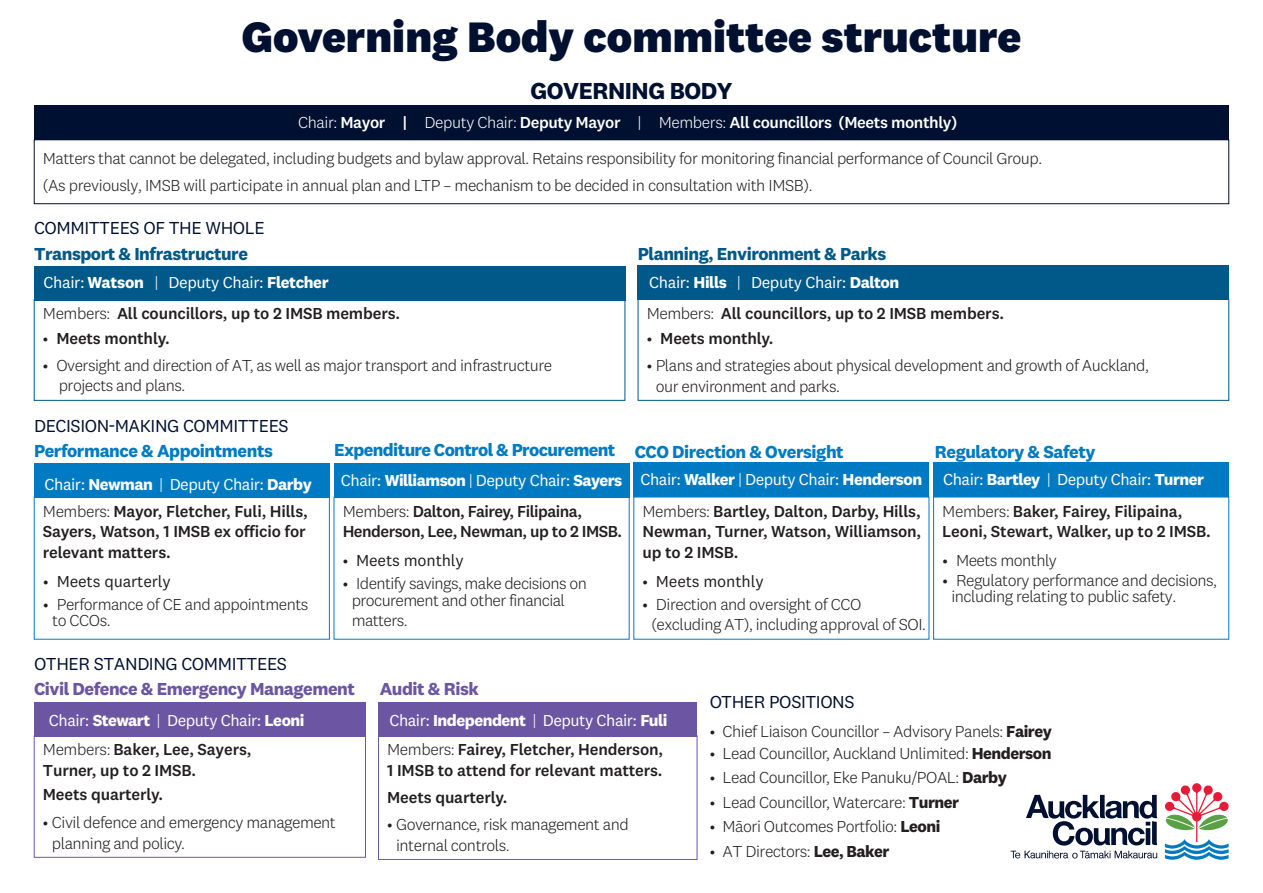
<style>
.page{position:relative;width:1263px;height:893px;background:#fff}
.page>*{position:absolute;margin:0;border:0;box-sizing:border-box;transform-origin:0 0}
.t1{font:800 44.1px "National 2";color:#001030}
.t2{font:700 24px "National 2";letter-spacing:-.02em;color:#001030}
.t3{font:700 18px "National 2";letter-spacing:-.025em;color:#007bc3}
.t4{font:18px "National 2";letter-spacing:-.025em;color:#001030}
.t5{font:700 18px "National 2";letter-spacing:-.025em;color:#015989}
.t6{font:700 18px "National 2";letter-spacing:-.025em;color:#6c55a3}
.t7{font:300 16.5px/20.7px "National 2";letter-spacing:-.03em;color:#231f20}
.t8{font:500 16.5px/20.7px "National 2";letter-spacing:-.01em;color:#231f20}
.t9{font:16.5px "National 2";letter-spacing:-.03em;color:#fff}
.t10{font:500 16.5px "National 2";letter-spacing:-.025em;color:#fff}
.t11{font:500 16.5px/20.7px "National 2";letter-spacing:-.03em;color:#231f20}
.t12{font:16.5px "National 2";letter-spacing:-.01em;color:#231f20}
.s1{font-weight:300}
.s2{font-weight:700}
</style>
<div class="page">
<div style="left:34px;top:140px;width:1195px;height:64px;border:1px solid #001030"></div>
<div style="left:34px;top:105px;width:1195px;height:34px;background:#001030"></div>
<div style="left:34px;top:299px;width:591px;height:102px;border:1px solid #015989"></div>
<div style="left:638px;top:299px;width:591px;height:102px;border:1px solid #015989"></div>
<div style="left:34px;top:266px;width:591px;height:34px;background:#015989"></div>
<div style="left:638px;top:265px;width:591px;height:34px;background:#015989"></div>
<div style="left:34px;top:497px;width:296px;height:142px;border:1px solid #007bc3"></div>
<div style="left:34px;top:463px;width:296px;height:34px;background:#007bc3"></div>
<div style="left:334px;top:497px;width:295px;height:142px;border:1px solid #007bc3"></div>
<div style="left:334px;top:463px;width:295px;height:34px;background:#007bc3"></div>
<div style="left:634px;top:463px;width:295px;height:34px;background:#007bc3"></div>
<div style="left:933px;top:463px;width:296px;height:34px;background:#007bc3"></div>
<svg style="left:1164px;top:783px;width:65px;height:77px"></svg>
<svg style="left:1010px;top:795px;width:147px;height:63px"></svg>
<div style="left:34px;top:703px;width:332px;height:34px;background:#6c55a3"></div>
<div style="left:34px;top:736px;width:332px;height:121px;border:1px solid #6c55a3"></div>
<div style="left:378px;top:703px;width:319px;height:34px;background:#6c55a3"></div>
<div style="left:378px;top:736px;width:319px;height:124px;border:1px solid #6c55a3"></div>
<h1 class="t1" style="left:242px;top:10px;width:781px">Governing Body committee structure</h1>
<h2 class="t2" style="left:530px;top:76px;width:204px">GOVERNING BODY</h2>
<p class="t10" style="left:298px;top:112px;width:661px"><span class="s1">Chair:</span> Mayor | <span class="s1">Deputy Chair:</span> Deputy Mayor <span class="s1">| Members:</span> All councillors (Meets monthly)</p>
<p class="t7" style="left:43px;top:144px;width:1001px;line-height:27px">Matters that cannot be delegated, including budgets and bylaw approval. Retains responsibility for monitoring financial performance of Council Group. (As previously, IMSB will participate in annual plan and LTP – mechanism to be decided in consultation with IMSB).</p>
<p class="t4" style="left:34px;top:217px;width:232px">COMMITTEES OF THE WHOLE</p>
<p class="t5" style="left:34px;top:242px;width:216px">Transport &amp; Infrastructure</p>
<p class="t5" style="left:638px;top:242px;width:250px">Planning, Environment &amp; Parks</p>
<p class="t9" style="left:44px;top:272px;width:287px">Chair: <span class="s2">Watson</span> <span class="s1">|</span> Deputy Chair: <span class="s2">Fletcher</span></p>
<p class="t9" style="left:649px;top:272px;width:252px">Chair: <span class="s2">Hills</span> <span class="s1">|</span> Deputy Chair: <span class="s2">Dalton</span></p>
<p class="t8" style="left:43px;top:303px;width:359px"><span class="s1">Members:</span> All councillors, up to 2 IMSB members.</p>
<p class="t8" style="left:43px;top:328px;width:128px"><span class="s1">•</span> Meets monthly.</p>
<p class="t7" style="left:59px;top:355px;width:495px;line-height:19.8px;text-indent:-16px">• Oversight and direction of AT, as well as major transport and infrastructure projects and plans.</p>
<p class="t4" style="left:34px;top:415px;width:256px">DECISION-MAKING COMMITTEES</p>
<p class="t3" style="left:34px;top:440px;width:240px">Performance &amp; Appointments</p>
<p class="t9" style="left:45px;top:475px;width:269px">Chair: <span class="s2">Newman</span> <span class="s1">|</span> Deputy Chair: <span class="s2">Darby</span></p>
<p class="t8" style="left:43px;top:501px;width:266px"><span class="s1">Members:</span> Mayor, Fletcher, Fuli, Hills,<br>Sayers, Watson, 1 IMSB ex officio for relevant matters.</p>
<p class="t12" style="left:43px;top:571px;width:129px"><span class="s1">•</span> Meets quarterly</p>
<p class="t7" style="left:52px;top:596px;width:258px;line-height:16.5px;text-indent:-9px">• Performance of CE and appointments to CCOs.</p>
<p class="t3" style="left:334px;top:439px;width:283px">Expenditure Control &amp; Procurement</p>
<p class="t9" style="left:341px;top:470px;width:283px">Chair: <span class="s2">Williamson</span> <span class="s1">|</span> Deputy Chair: <span class="s2">Sayers</span></p>
<p class="t11" style="left:343px;top:501px;width:281px"><span class="s1">Members:</span> Dalton, Fairey, Filipaina,<br>Henderson, Lee, Newman, up to 2 IMSB.</p>
<p class="t12" style="left:343px;top:550px;width:123px"><span class="s1">•</span> Meets monthly</p>
<p class="t7" style="left:352px;top:575px;width:237px;line-height:16.5px;text-indent:-9px">• Identify savings, make decisions on procurement and other financial</p>
<p class="t7" style="left:352px;top:609px;width:57px">matters.</p>
<p class="t8" style="left:647px;top:303px;width:359px"><span class="s1">Members:</span> All councillors, up to 2 IMSB members.</p>
<p class="t8" style="left:647px;top:328px;width:128px"><span class="s1">•</span> Meets monthly.</p>
<p class="t7" style="left:656px;top:355px;width:495px;text-indent:-9px">• Plans and strategies about physical development and growth of Auckland, our environment and parks.</p>
<p class="t3" style="left:635px;top:441px;width:211px">CCO Direction &amp; Oversight</p>
<p class="t3" style="left:935px;top:441px;width:162px">Regulatory &amp; Safety</p>
<p class="t9" style="left:640px;top:470px;width:283px">Chair: <span class="s2">Walker</span> <span class="s1">|</span> Deputy Chair: <span class="s2">Henderson</span></p>
<p class="t9" style="left:943px;top:470px;width:262px">Chair: <span class="s2">Bartley</span> <span class="s1">|</span> Deputy Chair: <span class="s2">Turner</span></p>
<p class="t8" style="left:642px;top:501px;width:280px;text-align:justify"><span class="s1">Members:</span> Bartley, Dalton, Darby, Hills, Newman, Turner, Watson, Williamson, up to 2 IMSB.</p>
<p class="t12" style="left:642px;top:571px;width:123px"><span class="s1">•</span> Meets monthly</p>
<p class="t7" style="left:651px;top:594px;width:276px;text-indent:-9px">• Direction and oversight of CCO (excluding AT), including approval of SOI.</p>
<p class="t8" style="left:942px;top:501px;width:270px"><span class="s1">Members:</span> Baker, Fairey, Filipaina,<br>Leoni, Stewart, Walker, up to 2 IMSB.</p>
<p class="t7" style="left:942px;top:550px;width:116px">• Meets monthly</p>
<p class="t7" style="left:951px;top:572px;width:267px;line-height:16.5px;text-indent:-9px">• Regulatory performance and decisions, including relating to public safety.</p>
<p class="t4" style="left:34px;top:653px;width:255px">OTHER STANDING COMMITTEES</p>
<p class="t6" style="left:34px;top:678px;width:322px">Civil Defence &amp; Emergency Management</p>
<p class="t9" style="left:49px;top:710px;width:257px">Chair: <span class="s2">Stewart</span> <span class="s1">|</span> Deputy Chair: <span class="s2">Leoni</span></p>
<p class="t8" style="left:43px;top:739px;width:210px"><span class="s1">Members:</span> Baker, Lee, Sayers,<br>Turner, up to 2 IMSB.</p>
<p class="t8" style="left:43px;top:784px;width:122px">Meets quarterly.</p>
<p class="t7" style="left:52px;top:812px;width:286px;text-indent:-9px">• Civil defence and emergency management planning and policy.</p>
<p class="t6" style="left:380px;top:678px;width:101px">Audit &amp; Risk</p>
<p class="t9" style="left:389px;top:710px;width:280px">Chair: <span class="s2">Independent</span> <span class="s1">|</span> Deputy Chair: <span class="s2">Fuli</span></p>
<p class="t8" style="left:387px;top:739px;width:277px"><span class="s1">Members:</span> Fairey, Fletcher, Henderson,<br>1 IMSB to attend for relevant matters.</p>
<p class="t8" style="left:387px;top:787px;width:122px">Meets quarterly.</p>
<p class="t7" style="left:396px;top:814px;width:234px;text-indent:-9px">• Governance, risk management and internal controls.</p>
<p class="t4" style="left:710px;top:691px;width:146px">OTHER POSITIONS</p>
<p class="t7" style="left:710px;top:721px;width:344px">• Chief Liaison Councillor – Advisory Panels: <span class="s2">Fairey</span></p>
<p class="t7" style="left:710px;top:742px;width:343px">• Lead Councillor, Auckland Unlimited: <span class="s2">Henderson</span></p>
<p class="t7" style="left:710px;top:767px;width:299px">• Lead Councillor, Eke Panuku/POAL: <span class="s2">Darby</span></p>
<p class="t7" style="left:710px;top:791px;width:251px">• Lead Councillor, Watercare: <span class="s2">Turner</span></p>
<p class="t7" style="left:710px;top:816px;width:232px">• Māori Outcomes Portfolio: <span class="s2">Leoni</span></p>
<p class="t7" style="left:710px;top:840px;width:181px">• AT Directors: <span class="s2">Lee, Baker</span></p>
</div>
